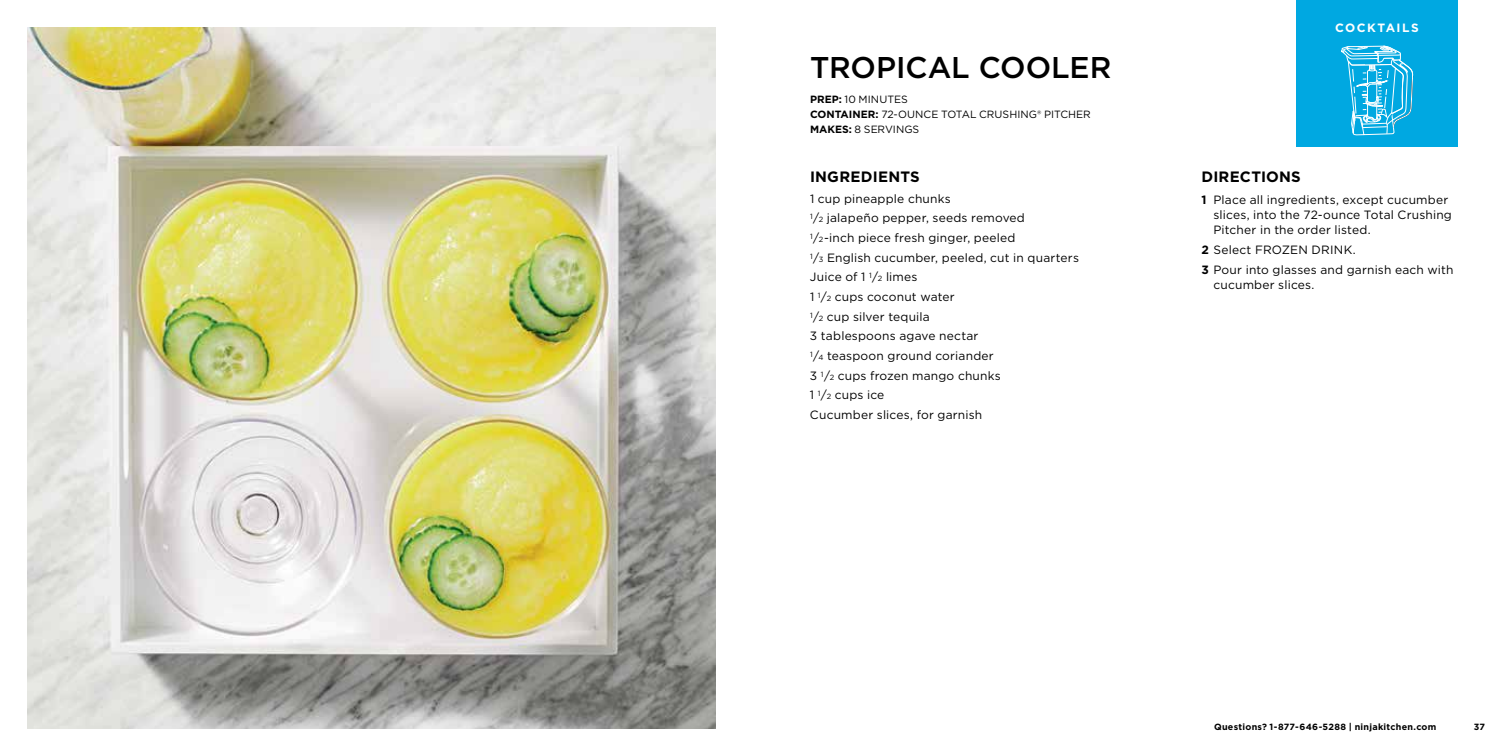
<style>
.page{position:relative;width:1512px;height:756px;background:#fff}
.page>*{position:absolute;margin:0;border:0;box-sizing:border-box;transform-origin:0 0}
.t1{font:500 30px "Gotham";letter-spacing:-.005em;color:#000}
.t2{font:700 15px "Gotham";letter-spacing:.015em;color:#000}
.t3{font:12px/19.6px "Gotham";letter-spacing:.015em;color:#000}
.t4{font:700 12px "Gotham";letter-spacing:.115em;color:#fff}
.t5{font:10.5px/15px "Gotham";letter-spacing:.005em;color:#000}
.t6{font:700 9px "Gotham";letter-spacing:.03em;color:#000}
.s1{font-weight:700}
.s2{font-size:7.5px}
</style>
<div class="page">
<div style="left:1296px;top:0;width:162px;height:147px;background:#00a8e1"></div>
<svg style="left:1341px;top:46px;width:72px;height:89px"></svg>
<img style="left:27px;top:27px;width:689px;height:702px">
<h1 class="t1" style="left:810px;top:48px;width:303px">TROPICAL COOLER</h1>
<p class="t5" style="left:810px;top:91px;width:282px"><span class="s1">PREP:</span> 10 MINUTES<br><span class="s1">CONTAINER:</span> 72-OUNCE TOTAL CRUSHING® PITCHER<br><span class="s1">MAKES:</span> 8 SERVINGS</p>
<p class="t2" style="left:810px;top:166px;width:111px">INGREDIENTS</p>
<p class="t3" style="left:810px;top:188px;width:271px">1 cup pineapple chunks<br><sup>1</sup>/<span class="s2">2</span> jalapeño pepper, seeds removed<br><sup>1</sup>/<span class="s2">2</span>-inch piece fresh ginger, peeled<br><sup>1</sup>/<span class="s2">3</span> English cucumber, peeled, cut in quarters<br>Juice of 1 <sup>1</sup>/<span class="s2">2</span> limes<br>1 <sup>1</sup>/<span class="s2">2</span> cups coconut water<br><sup>1</sup>/<span class="s2">2</span> cup silver tequila<br>3 tablespoons agave nectar<br><sup>1</sup>/<span class="s2">4</span> teaspoon ground coriander<br>3 <sup>1</sup>/<span class="s2">2</span> cups frozen mango chunks<br>1 <sup>1</sup>/<span class="s2">2</span> cups ice<br>Cucumber slices, for garnish</p>
<p class="t4" style="left:1335px;top:20px;width:85px">COCKTAILS</p>
<p class="t2" style="left:1202px;top:166px;width:101px">DIRECTIONS</p>
<p class="t3" style="left:1214px;top:192px;width:240px;line-height:15px;text-indent:-12px"><span class="s1">1</span> Place all ingredients, except cucumber slices, into the 72-ounce Total Crushing<br>Pitcher in the order listed.</p>
<p class="t3" style="left:1202px;top:239px;width:253px;line-height:20.4px"><span class="s1">2</span> Select FROZEN DRINK.<br><span class="s1">3</span> Pour into glasses and garnish each with</p>
<p class="t3" style="left:1214px;top:275px;width:103px">cucumber slices.</p>
<p class="t6" style="left:1214px;top:721px;width:224px">Questions? 1-877-646-5288 | ninjakitchen.com</p>
<p class="t6" style="left:1474px;top:721px;width:13px">37</p>
</div>
